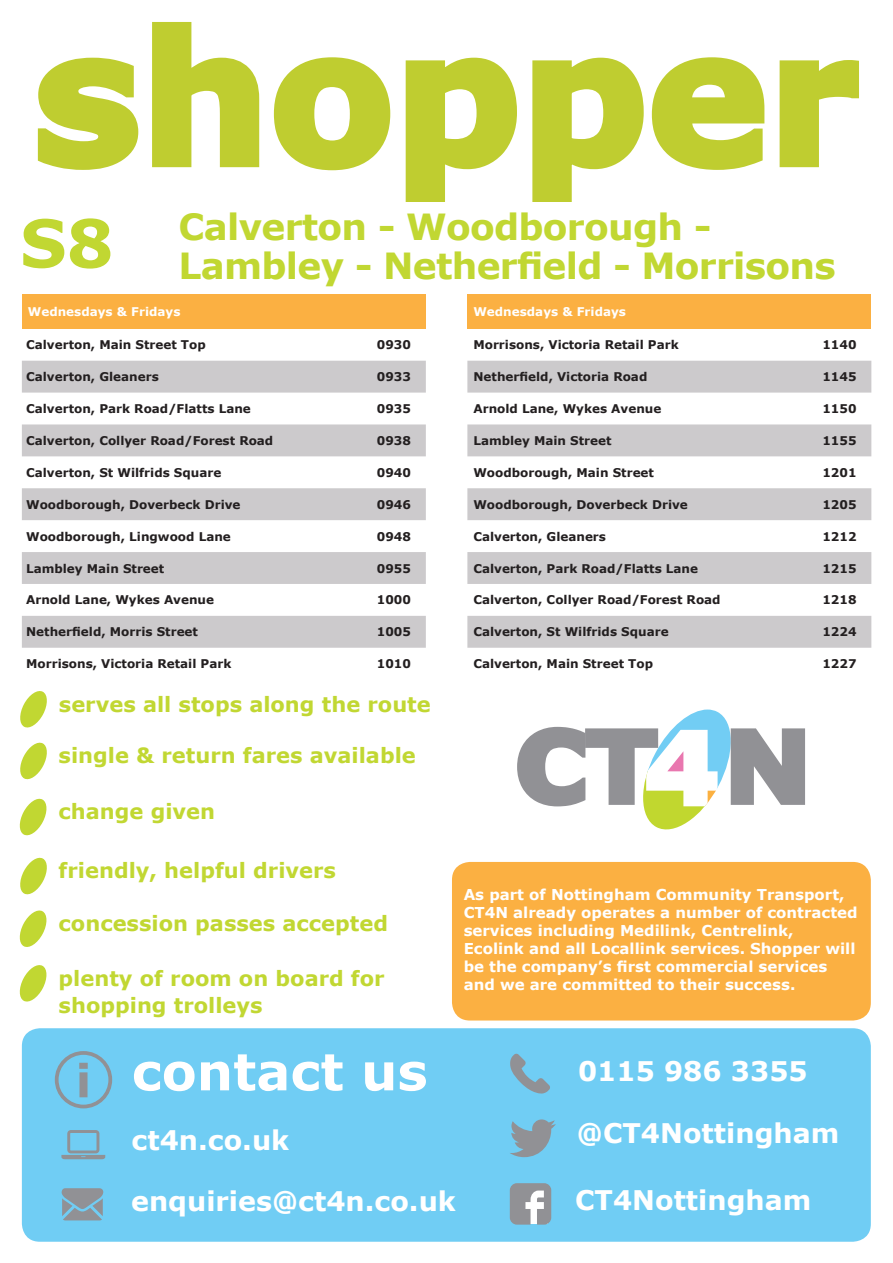
<style>
.page{position:relative;width:893px;height:1263px;background:#fff}
.page>*{position:absolute;margin:0;border:0;box-sizing:border-box;transform-origin:0 0}
.t1{font:700 181.2px "Verdana";color:#bfcd30}
.t2{font:700 66px "Verdana";color:#c1d732}
.t3{font:700 51px "Verdana";color:#fff}
.t4{font:700 36px "Verdana";letter-spacing:-.02em;color:#c1d732}
.t5{font:700 27px "Verdana";color:#fff}
.t6{font:700 21px/27px "Verdana";color:#c1d732}
.t7{font:700 15px/18px "Verdana";color:#fff}
.t8{font:700 12px "Verdana";color:#231f20}
.t9{font:700 12px "Verdana";color:#fff}
</style>
<div class="page">
<svg style="left:37px;top:57px;width:102px;height:113px"></svg>
<svg style="left:152px;top:22px;width:108px;height:146px"></svg>
<svg style="left:273px;top:57px;width:118px;height:114px"></svg>
<svg style="left:405px;top:57px;width:112px;height:145px"></svg>
<svg style="left:532px;top:57px;width:233px;height:145px"></svg>
<svg style="left:779px;top:60px;width:80px;height:108px"></svg>
<svg style="left:517px;top:709px;width:288px;height:121px"></svg>
<div style="left:452px;top:862px;width:419px;height:158px;background:#fbb042;border-radius:18px"></div>
<svg style="left:19px;top:910px;width:28px;height:37px"></svg>
<svg style="left:20px;top:742px;width:27px;height:38px"></svg>
<svg style="left:20px;top:691px;width:27px;height:37px"></svg>
<svg style="left:19px;top:965px;width:28px;height:37px"></svg>
<svg style="left:19px;top:798px;width:28px;height:38px"></svg>
<svg style="left:20px;top:857px;width:27px;height:38px"></svg>
<div style="left:22px;top:1028px;width:849px;height:214px;background:#70cdf4;border-radius:18px"></div>
<svg style="left:510px;top:1183px;width:41px;height:41px;background:#a5a8ac"></svg>
<svg style="left:510px;top:1119px;width:46px;height:38px"></svg>
<svg style="left:79px;top:1063px;width:9px;height:34px"></svg>
<div style="left:55px;top:1051px;width:57px;height:57px;border:4px solid #919195;border-radius:50%"></div>
<svg style="left:62px;top:1188px;width:41px;height:32px"></svg>
<svg style="left:62px;top:1130px;width:43px;height:29px"></svg>
<svg style="left:510px;top:1053px;width:40px;height:41px"></svg>
<div style="left:22px;top:295px;width:404px;height:34px;background:#fbb042"></div>
<svg style="left:22px;top:361px;width:404px;height:287px;fill:#cccacc"></svg>
<div style="left:467px;top:295px;width:404px;height:34px;background:#fbb042"></div>
<svg style="left:467px;top:361px;width:404px;height:287px;fill:#cccacc"></svg>
<p class="t1" style="left:33px;top:-31px;width:827px">shopper</p>
<p class="t2" style="left:20px;top:201px;width:95px">S8</p>
<p class="t4" style="left:179px;top:204px;width:534px">Calverton - Woodborough -</p>
<p class="t4" style="left:179px;top:243px;width:659px">Lambley - Netherfield - Morrisons</p>
<p class="t9" style="left:28px;top:304px;width:154px">Wednesdays &amp; Fridays</p>
<p class="t8" style="left:26px;top:337px;width:181px">Calverton, Main Street Top</p>
<p class="t8" style="left:377px;top:337px;width:36px">0930</p>
<p class="t8" style="left:26px;top:369px;width:134px">Calverton, Gleaners</p>
<p class="t8" style="left:377px;top:369px;width:36px">0933</p>
<p class="t8" style="left:26px;top:401px;width:226px">Calverton, Park Road/Flatts Lane</p>
<p class="t8" style="left:377px;top:401px;width:36px">0935</p>
<p class="t8" style="left:26px;top:433px;width:249px">Calverton, Collyer Road/Forest Road</p>
<p class="t8" style="left:377px;top:433px;width:36px">0938</p>
<p class="t8" style="left:26px;top:465px;width:197px">Calverton, St Wilfrids Square</p>
<p class="t8" style="left:377px;top:465px;width:36px">0940</p>
<p class="t8" style="left:26px;top:497px;width:216px">Woodborough, Doverbeck Drive</p>
<p class="t8" style="left:377px;top:497px;width:36px">0946</p>
<p class="t8" style="left:26px;top:528px;width:206px">Woodborough, Lingwood Lane</p>
<p class="t8" style="left:377px;top:528px;width:36px">0948</p>
<p class="t8" style="left:26px;top:560px;width:140px">Lambley Main Street</p>
<p class="t8" style="left:377px;top:560px;width:36px">0955</p>
<p class="t8" style="left:26px;top:592px;width:189px">Arnold Lane, Wykes Avenue</p>
<p class="t8" style="left:377px;top:592px;width:36px">1000</p>
<p class="t8" style="left:26px;top:624px;width:173px">Netherfield, Morris Street</p>
<p class="t8" style="left:377px;top:624px;width:36px">1005</p>
<p class="t8" style="left:26px;top:656px;width:207px">Morrisons, Victoria Retail Park</p>
<p class="t8" style="left:377px;top:656px;width:36px">1010</p>
<p class="t6" style="left:59px;top:691px;width:373px">serves all stops along the route</p>
<p class="t6" style="left:59px;top:742px;width:359px">single &amp; return fares available</p>
<p class="t6" style="left:59px;top:798px;width:158px">change given</p>
<p class="t6" style="left:59px;top:857px;width:279px">friendly, helpful drivers</p>
<p class="t6" style="left:59px;top:910px;width:331px">concession passes accepted</p>
<p class="t6" style="left:59px;top:965px;width:328px">plenty of room on board for shopping trolleys</p>
<p class="t3" style="left:132px;top:1038px;width:297px">contact us</p>
<p class="t5" style="left:131px;top:1123px;width:159px">ct4n.co.uk</p>
<p class="t9" style="left:473px;top:304px;width:154px">Wednesdays &amp; Fridays</p>
<p class="t8" style="left:473px;top:337px;width:207px">Morrisons, Victoria Retail Park</p>
<p class="t8" style="left:822px;top:337px;width:36px">1140</p>
<p class="t8" style="left:473px;top:369px;width:175px">Netherfield, Victoria Road</p>
<p class="t8" style="left:822px;top:369px;width:36px">1145</p>
<p class="t8" style="left:473px;top:401px;width:189px">Arnold Lane, Wykes Avenue</p>
<p class="t8" style="left:822px;top:401px;width:36px">1150</p>
<p class="t8" style="left:473px;top:433px;width:140px">Lambley Main Street</p>
<p class="t8" style="left:822px;top:433px;width:36px">1155</p>
<p class="t8" style="left:473px;top:465px;width:182px">Woodborough, Main Street</p>
<p class="t8" style="left:822px;top:465px;width:36px">1201</p>
<p class="t8" style="left:473px;top:497px;width:216px">Woodborough, Doverbeck Drive</p>
<p class="t8" style="left:822px;top:497px;width:36px">1205</p>
<p class="t8" style="left:473px;top:528px;width:134px">Calverton, Gleaners</p>
<p class="t8" style="left:822px;top:528px;width:36px">1212</p>
<p class="t8" style="left:473px;top:560px;width:226px">Calverton, Park Road/Flatts Lane</p>
<p class="t8" style="left:822px;top:560px;width:36px">1215</p>
<p class="t8" style="left:473px;top:592px;width:249px">Calverton, Collyer Road/Forest Road</p>
<p class="t8" style="left:822px;top:592px;width:36px">1218</p>
<p class="t8" style="left:473px;top:624px;width:197px">Calverton, St Wilfrids Square</p>
<p class="t8" style="left:822px;top:624px;width:36px">1224</p>
<p class="t8" style="left:473px;top:656px;width:181px">Calverton, Main Street Top</p>
<p class="t8" style="left:822px;top:656px;width:36px">1227</p>
<p class="t7" style="left:464px;top:886px;width:396px">As part of Nottingham Community Transport, CT4N already operates a number of contracted services including Medilink, Centrelink,<br>Ecolink and all Locallink services. Shopper will be the company’s first commercial services and we are committed to their success.</p>
<p class="t5" style="left:578px;top:1053px;width:231px">0115 986 3355</p>
<p class="t5" style="left:577px;top:1116px;width:264px">@CT4Nottingham</p>
<p class="t5" style="left:131px;top:1183px;width:326px">enquiries@ct4n.co.uk</p>
<p class="t5" style="left:575px;top:1183px;width:238px">CT4Nottingham</p>
</div>
